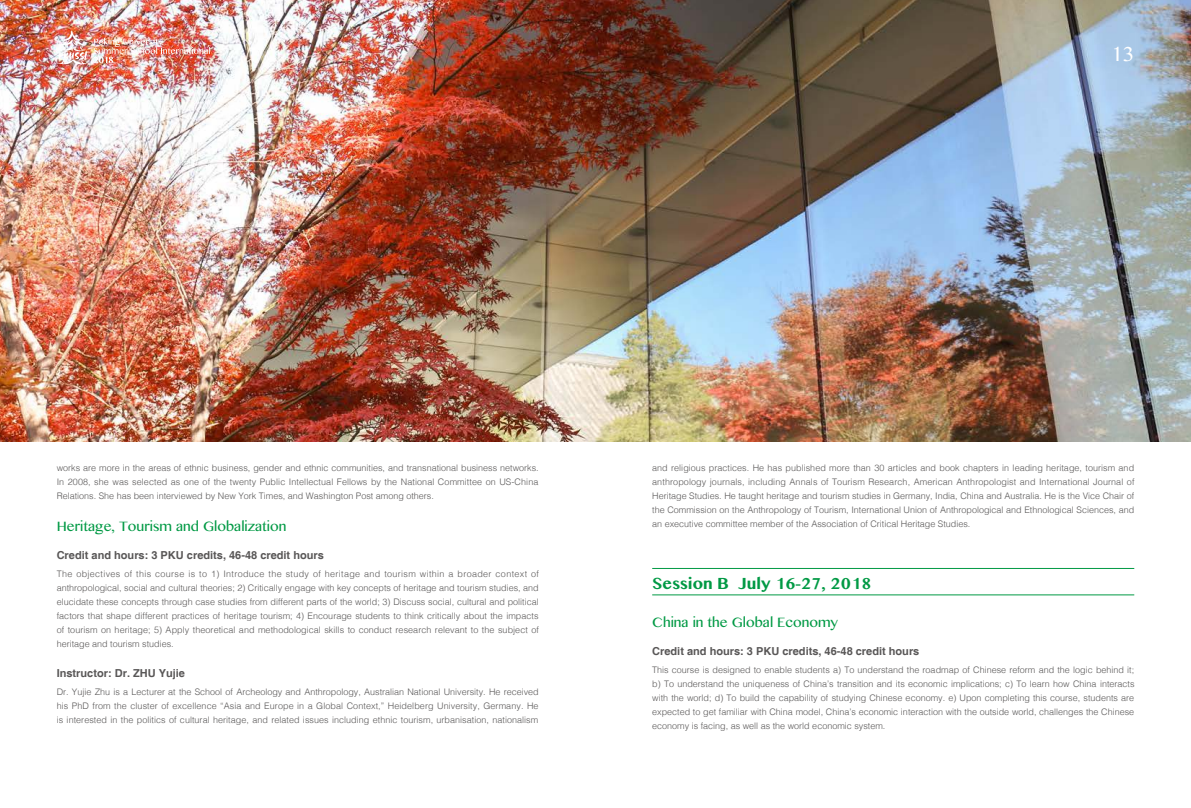
<style>
.page{position:relative;width:1191px;height:808px;background:#fff}
.page>*{position:absolute;margin:0;border:0;box-sizing:border-box;transform-origin:0 0}
.t1{font:18px "Bangla MN";color:#fff}
.t2{font:700 14px "Bangla MN";color:#094}
.t3{font:12px "Bangla MN";color:#094}
.t4{font:700 11px "Helvetica";color:#595757}
.t5{font:300 9px/14px "Helvetica";color:#595757;text-align:justify}
</style>
<div class="page">
<img style="left:0;top:0;width:1191px;height:441px">
<hr style="left:652px;top:594px;width:482px;height:1px;background:#094">
<hr style="left:652px;top:568px;width:482px;height:1px;background:#094">
<svg style="left:57px;top:30px;width:31px;height:35px"></svg>
<img style="left:94px;top:38px;width:116px;height:25px">
<h1 class="t1" style="left:1110px;top:41px;width:25px">13</h1>
<p class="t5" style="left:57px;top:460px;width:483px">works are more in the areas of ethnic business, gender and ethnic communities, and transnational business networks.<br>In 2008, she was selected as one of the twenty Public Intellectual Fellows by the National Committee on US-China Relations. She has been interviewed by New York Times, and Washington Post among others.</p>
<h3 class="t3" style="left:57px;top:517px;width:231px">Heritage, Tourism and Globalization</h3>
<p class="t4" style="left:57px;top:548px;width:269px">Credit and hours: 3 PKU credits, 46-48 credit hours</p>
<p class="t5" style="left:57px;top:566px;width:484px">The objectives of this course is to 1) Introduce the study of heritage and tourism within a broader context of anthropological, social and cultural theories; 2) Critically engage with key concepts of heritage and tourism studies, and elucidate these concepts through case studies from different parts of the world; 3) Discuss social, cultural and political factors that shape different practices of heritage tourism; 4) Encourage students to think critically about the impacts of tourism on heritage; 5) Apply theoretical and methodological skills to conduct research relevant to the subject of heritage and tourism studies.</p>
<p class="t4" style="left:57px;top:666px;width:130px">Instructor: Dr. ZHU Yujie</p>
<p class="t5" style="left:57px;top:684px;width:483px">Dr. Yujie Zhu is a Lecturer at the School of Archeology and Anthropology, Australian National University. He received his PhD from the cluster of excellence “Asia and Europe in a Global Context,” Heidelberg University, Germany. He is interested in the politics of cultural heritage, and related issues including ethnic tourism, urbanisation, nationalism</p>
<p class="t5" style="left:652px;top:460px;width:484px">and religious practices. He has published more than 30 articles and book chapters in leading heritage, tourism and anthropology journals, including Annals of Tourism Research, American Anthropologist and International Journal of Heritage Studies. He taught heritage and tourism studies in Germany, India, China and Australia. He is the Vice Chair of the Commission on the Anthropology of Tourism, International Union of Anthropological and Ethnological Sciences, and an executive committee member of the Association of Critical Heritage Studies.</p>
<h2 class="t2" style="left:652px;top:573px;width:221px">Session B July 16-27, 2018</h2>
<h3 class="t3" style="left:652px;top:613px;width:187px">China in the Global Economy</h3>
<p class="t4" style="left:652px;top:644px;width:269px">Credit and hours: 3 PKU credits, 46-48 credit hours</p>
<p class="t5" style="left:652px;top:662px;width:484px">This course is designed to enable students a) To understand the roadmap of Chinese reform and the logic behind it; b) To understand the uniqueness of China’s transition and its economic implications; c) To learn how China interacts with the world; d) To build the capability of studying Chinese economy. e) Upon completing this course, students are expected to get familiar with China model, China’s economic interaction with the outside world, challenges the Chinese economy is facing, as well as the world economic system.</p>
</div>
